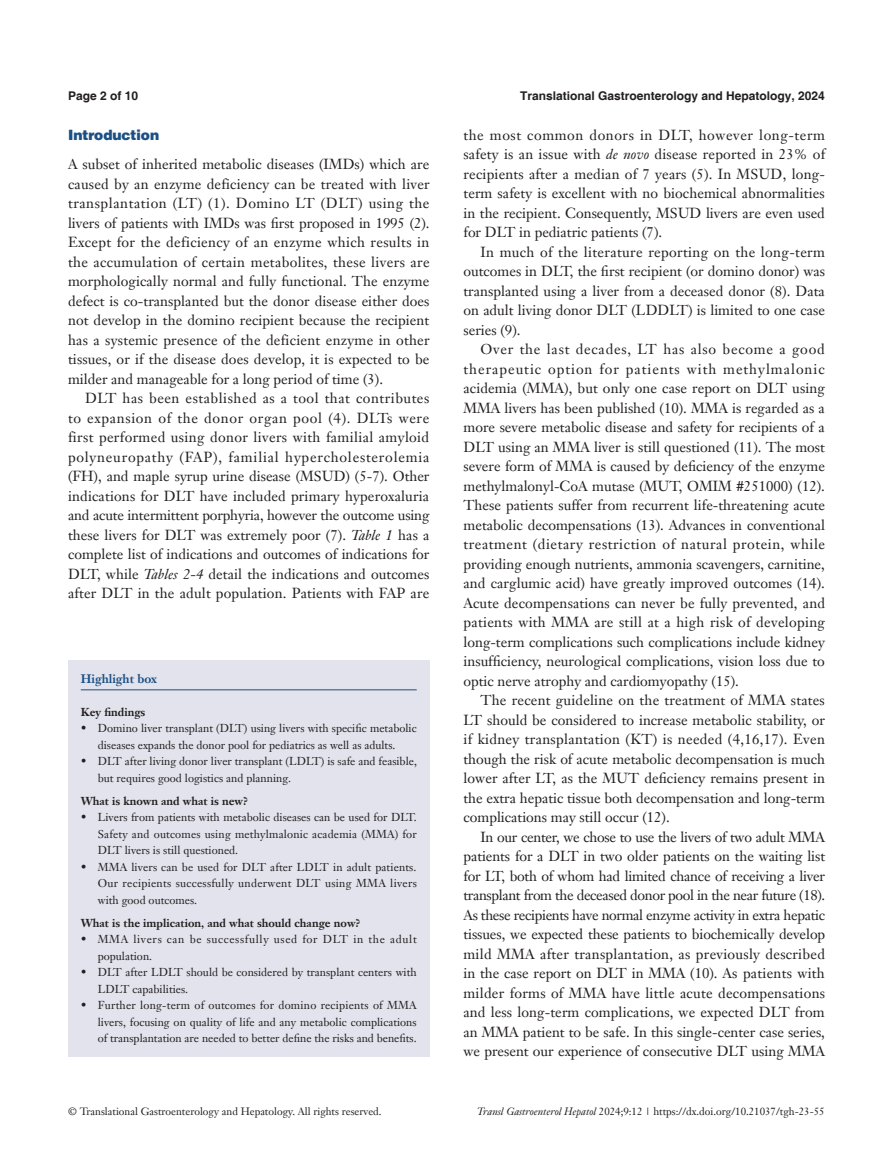
<style>
.page{position:relative;width:893px;height:1170px;background:#fff}
.page>*{position:absolute;margin:0;border:0;box-sizing:border-box;transform-origin:0 0}
.t1{font:14.25px/19.5px "Janson Text LT";color:#231f20;text-align:justify}
.t2{font:900 14.25px "Helvetica";color:#1c5085}
.t3{font:700 12px "Helvetica";color:#231f20}
.t4{font:700 12px "Janson Text LT";color:#1c5085}
.t5{font:11.25px/16.5px "Janson Text LT";color:#231f20;text-align:justify}
.t6{font:700 11.25px "Janson Text LT";color:#231f20}
.t7{font:11.25px/16.5px "Janson Text LT";letter-spacing:.055em;color:#231f20}
.t8{font:10.5px "Janson Text LT";color:#231f20}
.s1{font-style:italic}
</style>
<div class="page">
<div style="left:68px;top:660px;width:361px;height:396px;background:#e2e3ec"></div>
<hr style="left:81px;top:689px;width:336px;height:1px;background:#1c5085">
<p class="t3" style="left:68px;top:88px;width:72px">Page 2 of 10</p>
<p class="t3" style="left:520px;top:88px;width:306px">Translational Gastroenterology and Hepatology, 2024</p>
<p class="t2" style="left:68px;top:126px;width:93px">Introduction</p>
<p class="t1" style="left:68px;top:154px;width:363px">A subset of inherited metabolic diseases (IMDs) which are caused by an enzyme deficiency can be treated with liver transplantation (LT) (1). Domino LT (DLT) using the livers of patients with IMDs was first proposed in 1995 (2).<br>Except for the deficiency of an enzyme which results in the accumulation of certain metabolites, these livers are morphologically normal and fully functional. The enzyme defect is co-transplanted but the donor disease either does not develop in the domino recipient because the recipient has a systemic presence of the deficient enzyme in other tissues, or if the disease does develop, it is expected to be milder and manageable for a long period of time (3).</p>
<p class="t1" style="left:68px;top:388px;width:363px;text-indent:17px">DLT has been established as a tool that contributes to expansion of the donor organ pool (4). DLTs were first performed using donor livers with familial amyloid polyneuropathy (FAP), familial hypercholesterolemia (FH), and maple syrup urine disease (MSUD) (5-7). Other indications for DLT have included primary hyperoxaluria and acute intermittent porphyria, however the outcome using these livers for DLT was extremely poor (7). <span class="s1">Table 1</span> has a complete list of indications and outcomes of indications for DLT, while <span class="s1">Tables 2-4</span> detail the indications and outcomes after DLT in the adult population. Patients with FAP are</p>
<p class="t4" style="left:81px;top:671px;width:78px">Highlight box</p>
<p class="t6" style="left:81px;top:704px;width:66px">Key findings</p>
<p class="t5" style="left:81px;top:720px;width:337px;text-align:center">• Domino liver transplant (DLT) using livers with specific metabolic diseases expands the donor pool for pediatrics as well as adults.</p>
<p class="t5" style="left:98px;top:753px;width:321px;text-indent:-17px">• DLT after living donor liver transplant (LDLT) is safe and feasible, but requires good logistics and planning.</p>
<p class="t6" style="left:81px;top:793px;width:169px">What is known and what is new?</p>
<p class="t5" style="left:98px;top:809px;width:320px;text-indent:-17px">• Livers from patients with metabolic diseases can be used for DLT.<br>Safety and outcomes using methylmalonic academia (MMA) for DLT livers is still questioned.</p>
<p class="t5" style="left:98px;top:858px;width:321px;text-indent:-17px">• MMA livers can be used for DLT after LDLT in adult patients.<br>Our recipients successfully underwent DLT using MMA livers with good outcomes.</p>
<p class="t6" style="left:81px;top:915px;width:281px">What is the implication, and what should change now?</p>
<p class="t7" style="left:98px;top:931px;width:320px;text-indent:-17px">• MMA livers can be successfully used for DLT in the adult population.</p>
<p class="t5" style="left:98px;top:964px;width:320px;text-indent:-17px">• DLT after LDLT should be considered by transplant centers with<br>LDLT capabilities.</p>
<p class="t5" style="left:98px;top:997px;width:320px;text-indent:-17px">• Further long-term of outcomes for domino recipients of MMA livers, focusing on quality of life and any metabolic complications of transplantation are needed to better define the risks and benefits.</p>
<p class="t1" style="left:463px;top:125px;width:363px">the most common donors in DLT, however long-term safety is an issue with <span class="s1">de novo</span> disease reported in 23% of recipients after a median of 7 years (5). In MSUD, long&shy;term safety is excellent with no biochemical abnormalities in the recipient. Consequently, MSUD livers are even used for DLT in pediatric patients (7).</p>
<p class="t1" style="left:463px;top:242px;width:363px;text-indent:17px">In much of the literature reporting on the long-term outcomes in DLT, the first recipient (or domino donor) was transplanted using a liver from a deceased donor (8). Data on adult living donor DLT (LDDLT) is limited to one case series (9).</p>
<p class="t1" style="left:463px;top:339px;width:363px;text-indent:17px">Over the last decades, LT has also become a good therapeutic option for patients with methylmalonic acidemia (MMA), but only one case report on DLT using MMA livers has been published (10). MMA is regarded as a more severe metabolic disease and safety for recipients of a DLT using an MMA liver is still questioned (11). The most severe form of MMA is caused by deficiency of the enzyme methylmalonyl-CoA mutase (MUT, OMIM #251000) (12).<br>These patients suffer from recurrent life-threatening acute metabolic decompensations (13). Advances in conventional treatment (dietary restriction of natural protein, while providing enough nutrients, ammonia scavengers, carnitine, and carglumic acid) have greatly improved outcomes (14).<br>Acute decompensations can never be fully prevented, and patients with MMA are still at a high risk of developing long-term complications such complications include kidney insufficiency, neurological complications, vision loss due to optic nerve atrophy and cardiomyopathy (15).</p>
<p class="t1" style="left:463px;top:690px;width:363px;text-indent:17px">The recent guideline on the treatment of MMA states LT should be considered to increase metabolic stability, or if kidney transplantation (KT) is needed (4,16,17). Even though the risk of acute metabolic decompensation is much lower after LT, as the MUT deficiency remains present in the extra hepatic tissue both decompensation and long-term complications may still occur (12).</p>
<p class="t1" style="left:463px;top:827px;width:363px;text-indent:17px">In our center, we chose to use the livers of two adult MMA patients for a DLT in two older patients on the waiting list for LT, both of whom had limited chance of receiving a liver transplant from the deceased donor pool in the near future (18).<br>As these recipients have normal enzyme activity in extra hepatic tissues, we expected these patients to biochemically develop mild MMA after transplantation, as previously described in the case report on DLT in MMA (10). As patients with milder forms of MMA have little acute decompensations and less long-term complications, we expected DLT from an MMA patient to be safe. In this single-center case series, we present our experience of consecutive DLT using MMA</p>
<p class="t8" style="left:68px;top:1104px;width:315px">© Translational Gastroenterology and Hepatology. All rights reserved.</p>
<p class="t8" style="left:477px;top:1104px;width:349px"><span class="s1">Transl Gastroenterol Hepatol</span> 2024;9:12 | https://dx.doi.org/10.21037/tgh-23-55</p>
</div>
